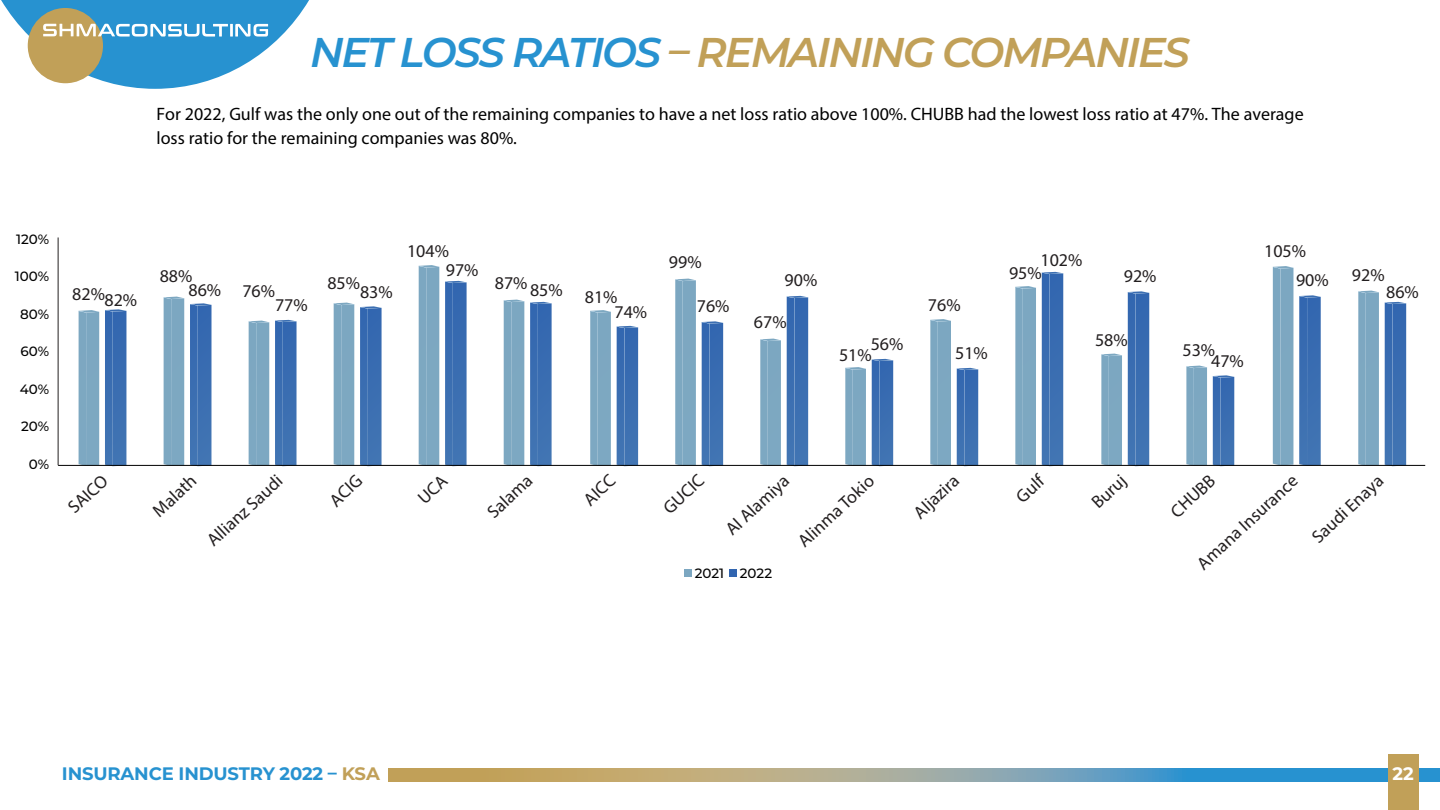
<style>
.page{position:relative;width:1440px;height:810px;background:#fff}
.page>*{position:absolute;margin:0;border:0;box-sizing:border-box;transform-origin:0 0}
.t1{font:italic 600 41.55px "Montserrat";letter-spacing:-.05em;color:#c1a058}
.t2{font:18px/19.4px "Myriad Pro";color:#231f20}
.t3{font:18px/23.9px "Myriad Pro";color:#010101}
.t4{font:700 18px "Montserrat";letter-spacing:-.01em;color:#2792d0}
.t5{font:700 18px "Montserrat";color:#fff}
.t6{font:500 13.5px "Montserrat";color:#000}
.s1{color:#2792d0}
.s2{color:#c1a058}
</style>
<div class="page">
<svg style="left:105px;top:309px;width:21px;height:156px;background:#3d6fb2"></svg>
<div style="left:79px;top:310px;width:20px;height:155px;background:#7da8c1"></div>
<svg style="left:190px;top:303px;width:22px;height:162px;background:#4173b4"></svg>
<div style="left:164px;top:297px;width:20px;height:168px;background:#7da8c1"></div>
<svg style="left:275px;top:320px;width:22px;height:145px;background:#4172b3"></svg>
<div style="left:249px;top:321px;width:20px;height:144px;background:#7da8c1"></div>
<svg style="left:360px;top:306px;width:22px;height:159px;background:#4172b4"></svg>
<div style="left:334px;top:303px;width:20px;height:162px;background:#7da8c1"></div>
<svg style="left:445px;top:281px;width:22px;height:184px;background:#4072b3"></svg>
<div style="left:419px;top:265px;width:20px;height:200px;background:#7da8c1"></div>
<svg style="left:530px;top:302px;width:22px;height:163px;background:#4072b3"></svg>
<div style="left:504px;top:300px;width:20px;height:165px;background:#7da8c1"></div>
<svg style="left:617px;top:326px;width:21px;height:139px;background:#3d70b2"></svg>
<svg style="left:590px;top:310px;width:21px;height:155px;background:#80aac3"></svg>
<svg style="left:702px;top:321px;width:21px;height:144px;background:#3e70b2"></svg>
<svg style="left:675px;top:279px;width:21px;height:186px;background:#80aac3"></svg>
<svg style="left:787px;top:296px;width:21px;height:169px;background:#3d70b2"></svg>
<svg style="left:760px;top:339px;width:21px;height:126px;background:#80aac2"></svg>
<svg style="left:872px;top:359px;width:21px;height:106px;background:#3d70b2"></svg>
<svg style="left:845px;top:367px;width:21px;height:98px;background:#81aac3"></svg>
<svg style="left:957px;top:368px;width:21px;height:97px;background:#3d70b2"></svg>
<svg style="left:930px;top:319px;width:21px;height:146px;background:#80aac3"></svg>
<svg style="left:1042px;top:272px;width:21px;height:193px;background:#3d6fb2"></svg>
<svg style="left:1015px;top:286px;width:21px;height:179px;background:#80aac3"></svg>
<svg style="left:1128px;top:291px;width:21px;height:174px;background:#3d70b2"></svg>
<svg style="left:1101px;top:354px;width:21px;height:111px;background:#80a9c2"></svg>
<svg style="left:1213px;top:375px;width:21px;height:90px;background:#3e70b2"></svg>
<svg style="left:1186px;top:366px;width:21px;height:99px;background:#80aac2"></svg>
<svg style="left:1299px;top:295px;width:22px;height:170px;background:#4072b3"></svg>
<div style="left:1273px;top:266px;width:20px;height:199px;background:#7da8c1"></div>
<svg style="left:1385px;top:302px;width:21px;height:163px;background:#3d70b2"></svg>
<svg style="left:1358px;top:291px;width:21px;height:174px;background:#80a9c2"></svg>
<div style="left:684px;top:570px;width:8px;height:7px;background:#7ca7c1"></div>
<div style="left:730px;top:570px;width:7px;height:7px;background:#3165b0"></div>
<hr style="left:58px;top:465px;width:1367px;height:1px;background:#000">
<svg style="left:1px;top:0;width:308px;height:89px"></svg>
<div style="left:388px;top:768px;width:1052px;height:13px;background:#c1a058"></div>
<svg style="left:558px;top:768px;width:882px;height:13px;background:#7ea2a8"></svg>
<div style="left:1388px;top:754px;width:30px;height:56px;background:#c1a058"></div>
<hr style="left:58px;top:237px;width:1px;height:228px;background:#231f20">
<h1 class="t1" style="left:310px;top:23px;width:882px"><span class="s1">NET LOSS RATIOS</span> – REMAINING COMPANIES</h1>
<p class="t3" style="left:157px;top:102px;width:1149px">For 2022, Gulf was the only one out of the remaining companies to have a net loss ratio above 100%. CHUBB had the lowest loss ratio at 47%. The average loss ratio for the remaining companies was 80%.</p>
<p class="t6" style="left:16px;top:229px;width:35px">120%</p>
<p class="t6" style="left:15px;top:267px;width:36px">100%</p>
<p class="t6" style="left:20px;top:304px;width:31px">80%</p>
<p class="t6" style="left:20px;top:342px;width:30px">60%</p>
<p class="t6" style="left:20px;top:379px;width:31px">40%</p>
<p class="t6" style="left:21px;top:417px;width:30px">20%</p>
<p class="t6" style="left:29px;top:454px;width:22px">0%</p>
<p class="t2" style="left:72px;top:287px;width:66px">82%82%</p>
<p class="t2" style="left:160px;top:266px;width:34px">88%</p>
<p class="t2" style="left:188px;top:280px;width:88px">86% 76%</p>
<p class="t2" style="left:275px;top:295px;width:34px">77%</p>
<p class="t2" style="left:327px;top:273px;width:34px">85%</p>
<p class="t2" style="left:360px;top:282px;width:34px">83%</p>
<p class="t2" style="left:446px;top:241px;width:34px;text-indent:-39px">104%<br>97%</p>
<p class="t2" style="left:615px;top:278px;width:34px;line-height:22.4px;text-indent:-120px">87%85% 81%<br>74%</p>
<p class="t2" style="left:669px;top:252px;width:34px">99%</p>
<p class="t2" style="left:697px;top:296px;width:34px">76%</p>
<p class="t2" style="left:785px;top:270px;width:34px">90%</p>
<p class="t2" style="left:754px;top:312px;width:34px">67%</p>
<p class="t2" style="left:871px;top:334px;width:34px">56%</p>
<p class="t2" style="left:839px;top:345px;width:34px">51%</p>
<p class="t2" style="left:928px;top:295px;width:34px">76%</p>
<p class="t2" style="left:955px;top:343px;width:34px">51%</p>
<p class="t2" style="left:1040px;top:250px;width:43px">102%</p>
<p class="t2" style="left:1009px;top:263px;width:34px">95%</p>
<p class="t2" style="left:1124px;top:266px;width:34px">92%</p>
<p class="t2" style="left:1095px;top:330px;width:34px">58%</p>
<p class="t2" style="left:1264px;top:241px;width:43px">105%</p>
<p class="t2" style="left:1296px;top:270px;width:34px">90%</p>
<p class="t2" style="left:1182px;top:340px;width:34px">53%</p>
<p class="t2" style="left:1211px;top:351px;width:34px">47%</p>
<p class="t2" style="left:1352px;top:265px;width:34px">92%</p>
<p class="t2" style="left:1386px;top:282px;width:34px">86%</p>
<p class="t2" style="left:64px;top:502px;width:48px;rotate:-43deg">SAICO</p>
<p class="t2" style="left:149px;top:506px;width:54px;rotate:-43deg">Malath</p>
<p class="t2" style="left:203px;top:536px;width:97px;rotate:-43deg">Allianz Saudi</p>
<p class="t2" style="left:325px;top:496px;width:39px;rotate:-43deg">ACIG</p>
<p class="t2" style="left:483px;top:508px;width:56px;rotate:-43deg">Salama</p>
<p class="t2" style="left:580px;top:495px;width:37px;rotate:-43deg">AICC</p>
<p class="t2" style="left:659px;top:504px;width:50px;rotate:-43deg">GUCIC</p>
<p class="t2" style="left:722px;top:525px;width:81px;rotate:-43deg">Al Alamiya</p>
<p class="t2" style="left:794px;top:536px;width:98px;rotate:-43deg">Alinma Tokio</p>
<p class="t2" style="left:910px;top:508px;width:56px;rotate:-43deg">AIjazira</p>
<p class="t2" style="left:1012px;top:492px;width:33px;rotate:-43deg">Gulf</p>
<p class="t2" style="left:1088px;top:498px;width:41px;rotate:-43deg">Buruj</p>
<p class="t2" style="left:1193px;top:559px;width:132px;rotate:-43deg">Amana Insurance</p>
<p class="t2" style="left:1308px;top:532px;width:92px;rotate:-43deg">Saudi Enaya</p>
<p class="t2" style="left:1167px;top:507px;width:55px;rotate:-43deg">CHUBB</p>
<p class="t6" style="left:695px;top:564px;width:79px">2021 2022</p>
<p class="t4" style="left:62px;top:761px;width:319px">INSURANCE INDUSTRY 2022 – <span class="s2">KSA</span></p>
<p class="t5" style="left:1393px;top:761px;width:23px">22</p>
</div>
